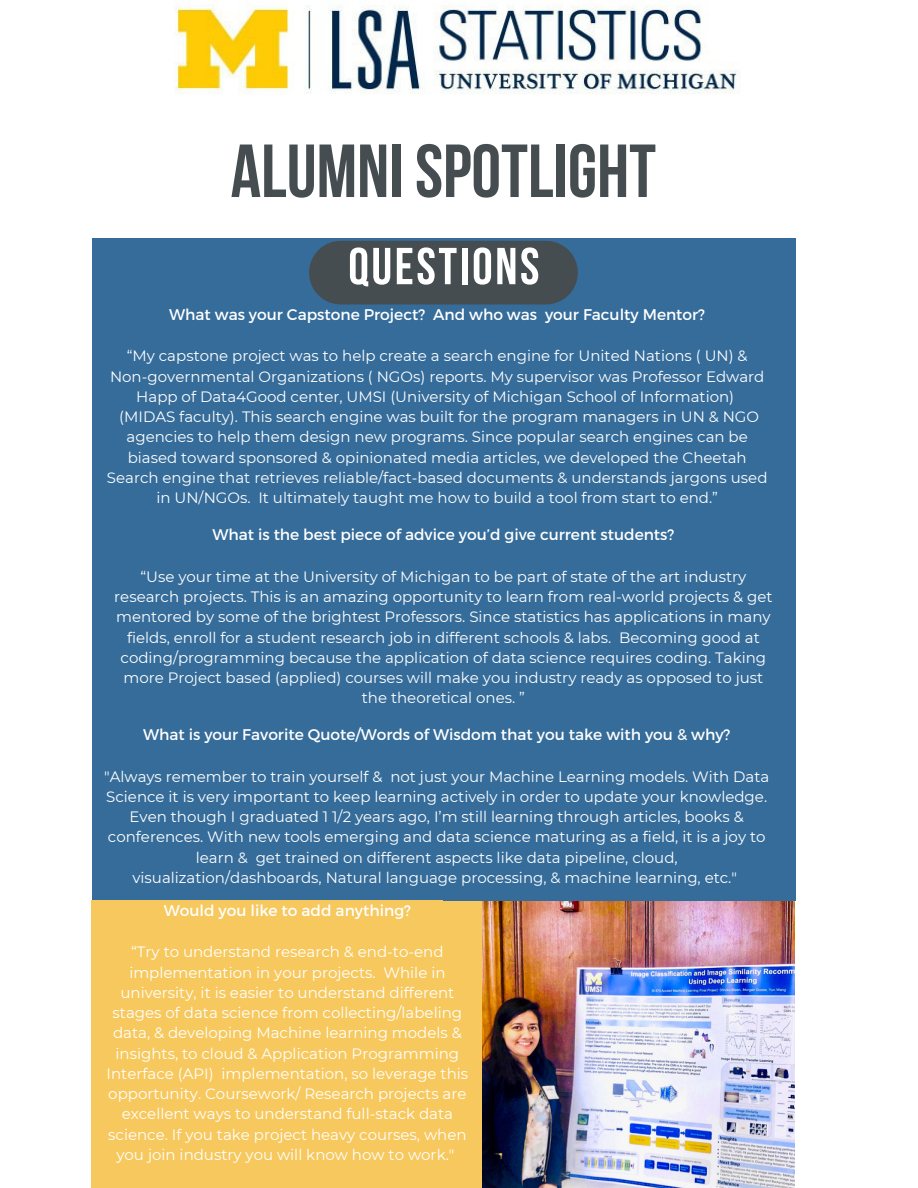
<style>
.page{position:relative;width:918px;height:1188px;background:#fff}
.page>*{position:absolute;margin:0;border:0;box-sizing:border-box;transform-origin:0 0}
.t1{font:75px "Bebas Neue Cyrillic";color:#464d50}
.t2{font:51.9px "Bebas Neue Cyrillic";letter-spacing:.05em;color:#fff}
.t3{font:15.45px "Montserrat";color:#fff}
.t4{font:15px/20.2px "Montserrat";color:#fff;text-align:center}
</style>
<div class="page">
<div style="left:92px;top:238px;width:367px;height:665px;background:#356c9a"></div>
<div style="left:92px;top:900px;width:703px;height:288px;background:#f7c85d"></div>
<img style="left:483px;top:901px;width:311px;height:287px">
<img style="left:174px;top:0;width:566px;height:94px">
<div style="left:443px;top:238px;width:353px;height:663px;background:#356c9a"></div>
<div style="left:341px;top:241px;width:205px;height:63px;background:#464d50"></div>
<h1 class="t1" style="left:231px;top:141px;width:427px">ALUMNI SPOTLIGHT</h1>
<h2 class="t2" style="left:348px;top:245px;width:193px">QUESTIONS</h2>
<p class="t3" style="left:169px;top:304px;width:537px">What was your Capstone Project? And who was your Faculty Mentor?</p>
<p class="t4" style="left:107px;top:346px;width:662px">“My capstone project was to help create a search engine for United Nations ( UN) &amp; Non-governmental Organizations ( NGOs) reports. My supervisor was Professor Edward Happ of Data4Good center, UMSI (University of Michigan School of Information)<br>(MIDAS faculty). This search engine was built for the program managers in UN &amp; NGO agencies to help them design new programs. Since popular search engines can be biased toward sponsored &amp; opinionated media articles, we developed the Cheetah Search engine that retrieves reliable/fact-based documents &amp; understands jargons used in UN/NGOs. It ultimately taught me how to build a tool from start to end.”</p>
<p class="t3" style="left:212px;top:525px;width:463px">What is the best piece of advice you’d give current students?</p>
<p class="t4" style="left:114px;top:566px;width:660px">“Use your time at the University of Michigan to be part of state of the art industry research projects. This is an amazing opportunity to learn from real-world projects &amp; get mentored by some of the brightest Professors. Since statistics has applications in many fields, enroll for a student research job in different schools &amp; labs. Becoming good at coding/programming because the application of data science requires coding. Taking more Project based (applied) courses will make you industry ready as opposed to just the theoretical ones. ”</p>
<p class="t3" style="left:143px;top:725px;width:589px">What is your Favorite Quote/Words of Wisdom that you take with you &amp; why?</p>
<p class="t4" style="left:104px;top:766px;width:667px">"Always remember to train yourself &amp; not just your Machine Learning models. With Data Science it is very important to keep learning actively in order to update your knowledge.<br>Even though I graduated 1 1/2 years ago, I’m still learning through articles, books &amp; conferences. With new tools emerging and data science maturing as a field, it is a joy to learn &amp; get trained on different aspects like data pipeline, cloud, visualization/dashboards, Natural language processing, &amp; machine learning, etc."</p>
<p class="t3" style="left:164px;top:900px;width:249px">Would you like to add anything?</p>
<p class="t4" style="left:107px;top:942px;width:363px">“Try to understand research &amp; end-to-end implementation in your projects. While in university, it is easier to understand different stages of data science from collecting/labeling data, &amp; developing Machine learning models &amp; insights, to cloud &amp; Application Programming Interface (API) implementation, so leverage this opportunity. Coursework/ Research projects are excellent ways to understand full-stack data science. If you take project heavy courses, when you join industry you will know how to work."</p>
</div>
